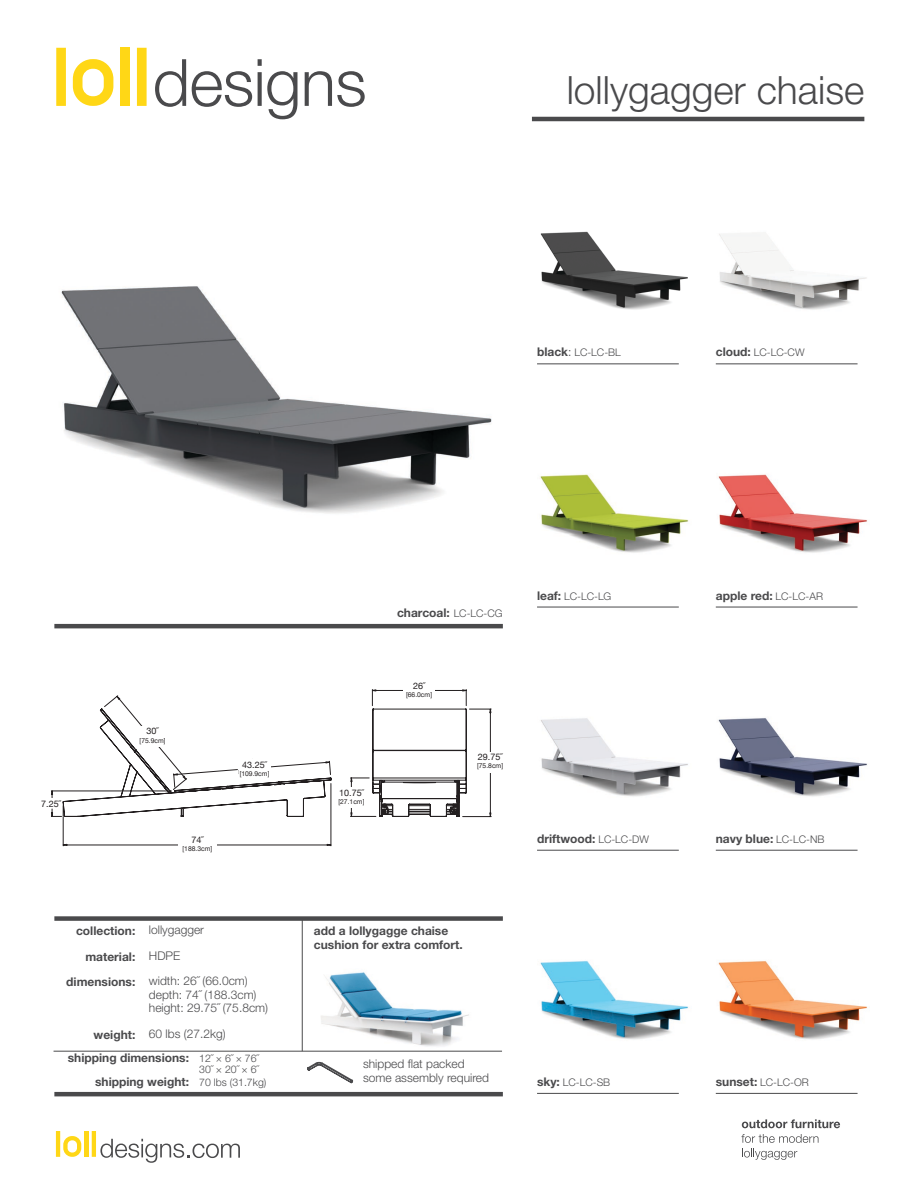
<style>
.page{position:relative;width:918px;height:1188px;background:#fff}
.page>*{position:absolute;margin:0;border:0;box-sizing:border-box;transform-origin:0 0}
.t1{font:300 39px "Helvetica Neue";color:#4a4a4c}
.t2{font:700 12px/25.5px "Helvetica Neue";color:#4a4a4c;text-align:right}
.t3{font:300 12px/26.1px "Helvetica Neue";color:#4a4a4c}
.t4{font:300 10.5px/10.5px "Helvetica Neue";color:#4a4a4c}
.t5{font:9px "Helvetica Neue";color:#231f20}
.t6{font:6.75px "Helvetica Neue";color:#231f20}
.s1{font-weight:700;font-size:12px}
.s2{font-size:12px}
.s3{font-weight:300;font-size:10.5px}
</style>
<div class="page">
<hr style="left:532px;top:117px;width:332px;height:4px;background:#4a4a4c">
<div style="left:54px;top:916px;width:449px;height:5px;background:#4a4a4c"></div>
<hr style="left:54px;top:1092px;width:449px;height:4px;background:#4a4a4c">
<hr style="left:54px;top:624px;width:449px;height:4px;background:#4a4a4c">
<svg style="left:307px;top:1062px;width:46px;height:21px"></svg>
<hr style="left:54px;top:1051px;width:448px;height:1px;background:#4a4a4c">
<hr style="left:302px;top:919px;width:1px;height:132px;background:#4a4a4c">
<hr style="left:537px;top:364px;width:142px;height:1px;background:#4a4a4c">
<hr style="left:537px;top:607px;width:142px;height:1px;background:#4a4a4c">
<hr style="left:537px;top:850px;width:142px;height:1px;background:#4a4a4c">
<hr style="left:537px;top:1093px;width:142px;height:1px;background:#4a4a4c">
<hr style="left:716px;top:364px;width:142px;height:1px;background:#4a4a4c">
<hr style="left:716px;top:607px;width:142px;height:1px;background:#4a4a4c">
<hr style="left:716px;top:850px;width:142px;height:1px;background:#4a4a4c">
<hr style="left:716px;top:1093px;width:142px;height:1px;background:#4a4a4c">
<svg style="left:155px;top:59px;width:31px;height:48px"></svg>
<svg style="left:192px;top:71px;width:60px;height:36px"></svg>
<svg style="left:258px;top:59px;width:39px;height:60px"></svg>
<svg style="left:305px;top:71px;width:60px;height:36px"></svg>
<div style="left:120px;top:48px;width:10px;height:58px;background:#ffd716"></div>
<div style="left:56px;top:48px;width:10px;height:58px;background:#ffd716"></div>
<div style="left:137px;top:48px;width:10px;height:58px;background:#ffd716"></div>
<svg style="left:73px;top:59px;width:40px;height:47px"></svg>
<svg style="left:742px;top:1119px;width:98px;height:9px"></svg>
<svg style="left:741px;top:1134px;width:78px;height:9px"></svg>
<svg style="left:742px;top:1149px;width:55px;height:11px"></svg>
<div style="left:84px;top:1131px;width:5px;height:26px;background:#ffd716"></div>
<hr style="left:56px;top:1131px;width:4px;height:26px;background:#ffd716">
<hr style="left:92px;top:1131px;width:4px;height:26px;background:#ffd716">
<svg style="left:63px;top:1136px;width:18px;height:21px"></svg>
<svg style="left:100px;top:1139px;width:140px;height:24px"></svg>
<img style="left:540px;top:231px;width:148px;height:79px">
<img style="left:540px;top:474px;width:149px;height:79px">
<img style="left:541px;top:718px;width:147px;height:79px">
<img style="left:540px;top:961px;width:148px;height:79px">
<img style="left:719px;top:233px;width:148px;height:77px">
<img style="left:718px;top:474px;width:150px;height:79px">
<img style="left:718px;top:718px;width:150px;height:79px">
<img style="left:718px;top:961px;width:149px;height:79px">
<img style="left:61px;top:286px;width:431px;height:228px">
<svg style="left:104px;top:689px;width:363px;height:18px"></svg>
<svg style="left:62px;top:707px;width:270px;height:140px"></svg>
<svg style="left:51px;top:708px;width:441px;height:111px"></svg>
<div style="left:137px;top:726px;width:31px;height:20px;background:#fff"></div>
<div style="left:178px;top:833px;width:39px;height:24px;background:#fff"></div>
<div style="left:40px;top:799px;width:22px;height:9px;background:#fff"></div>
<div style="left:239px;top:759px;width:31px;height:21px;background:#fff"></div>
<div style="left:336px;top:787px;width:31px;height:21px;background:#fff"></div>
<div style="left:474px;top:752px;width:32px;height:20px;background:#fff"></div>
<div style="left:403px;top:680px;width:32px;height:21px;background:#fff"></div>
<img style="left:321px;top:972px;width:148px;height:75px">
<p class="t1" style="left:567px;top:67px;width:299px">lollygagger chaise</p>
<p class="t4" style="left:537px;top:347px;width:85px"><span class="s1">black</span><span class="s2">:</span> LC-LC-BL</p>
<p class="t4" style="left:716px;top:347px;width:90px"><span class="s1">cloud:</span> LC-LC-CW</p>
<p class="t5" style="left:41px;top:798px;width:21px">7.25˝</p>
<p class="t5" style="left:147px;top:725px;width:14px">30˝</p>
<p class="t6" style="left:140px;top:735px;width:28px">[75.9cm]</p>
<p class="t5" style="left:191px;top:834px;width:14px">74˝</p>
<p class="t6" style="left:183px;top:844px;width:31px">[188.3cm]</p>
<p class="t5" style="left:242px;top:758px;width:26px">43.25˝</p>
<p class="t6" style="left:240px;top:769px;width:31px">[109.9cm]</p>
<p class="t2" style="left:66px;top:918px;width:71px">collection: material: dimensions:</p>
<p class="t2" style="left:94px;top:1022px;width:43px">weight:</p>
<p class="t3" style="left:149px;top:917px;width:57px">lollygagger<br>HDPE</p>
<p class="t3" style="left:149px;top:967px;width:100px">width: 26˝ (66.0cm)</p>
<p class="t3" style="left:149px;top:981px;width:109px">depth: 74˝ (188.3cm)</p>
<p class="t3" style="left:149px;top:995px;width:121px">height: 29.75˝ (75.8cm)</p>
<p class="t3" style="left:149px;top:1020px;width:78px">60 lbs (27.2kg)</p>
<p class="t2" style="left:68px;top:1045px;width:123px">shipping dimensions:</p>
<p class="t2" style="left:95px;top:1069px;width:95px">shipping weight:</p>
<p class="t4" style="left:199px;top:1053px;width:61px">12˝ × 6˝ × 76˝<br>30˝ × 20˝ × 6˝</p>
<p class="t4" style="left:199px;top:1077px;width:69px">70 lbs (31.7kg)</p>
<p class="t2" style="left:397px;top:599px;width:107px">charcoal: <span class="s3">LC-LC-CG</span></p>
<p class="t5" style="left:339px;top:786px;width:26px">10.75˝</p>
<p class="t6" style="left:338px;top:797px;width:28px">[27.1cm]</p>
<p class="t5" style="left:413px;top:679px;width:14px">26˝</p>
<p class="t6" style="left:406px;top:689px;width:28px">[66.0cm]</p>
<p class="t5" style="left:478px;top:751px;width:26px">29.75˝</p>
<p class="t6" style="left:477px;top:761px;width:28px">[75.8cm]</p>
<p class="t2" style="left:314px;top:923px;width:150px;line-height:14.4px;text-align:left">add a lollygagge chaise cushion for extra comfort.</p>
<p class="t4" style="left:537px;top:590px;width:76px"><span class="s1">leaf:</span> LC-LC-LG</p>
<p class="t2" style="left:716px;top:582px;width:109px">apple red: <span class="s3">LC-LC-AR</span></p>
<p class="t2" style="left:537px;top:825px;width:113px">driftwood: <span class="s3">LC-LC-DW</span></p>
<p class="t2" style="left:716px;top:825px;width:110px">navy blue: <span class="s3">LC-LC-NB</span></p>
<p class="t3" style="left:363px;top:1056px;width:128px;line-height:14.4px">shipped flat packed some assembly required</p>
<p class="t4" style="left:537px;top:1077px;width:75px"><span class="s1">sky:</span> LC-LC-SB</p>
<p class="t4" style="left:716px;top:1077px;width:95px"><span class="s1">sunset:</span> LC-LC-OR</p>
</div>
